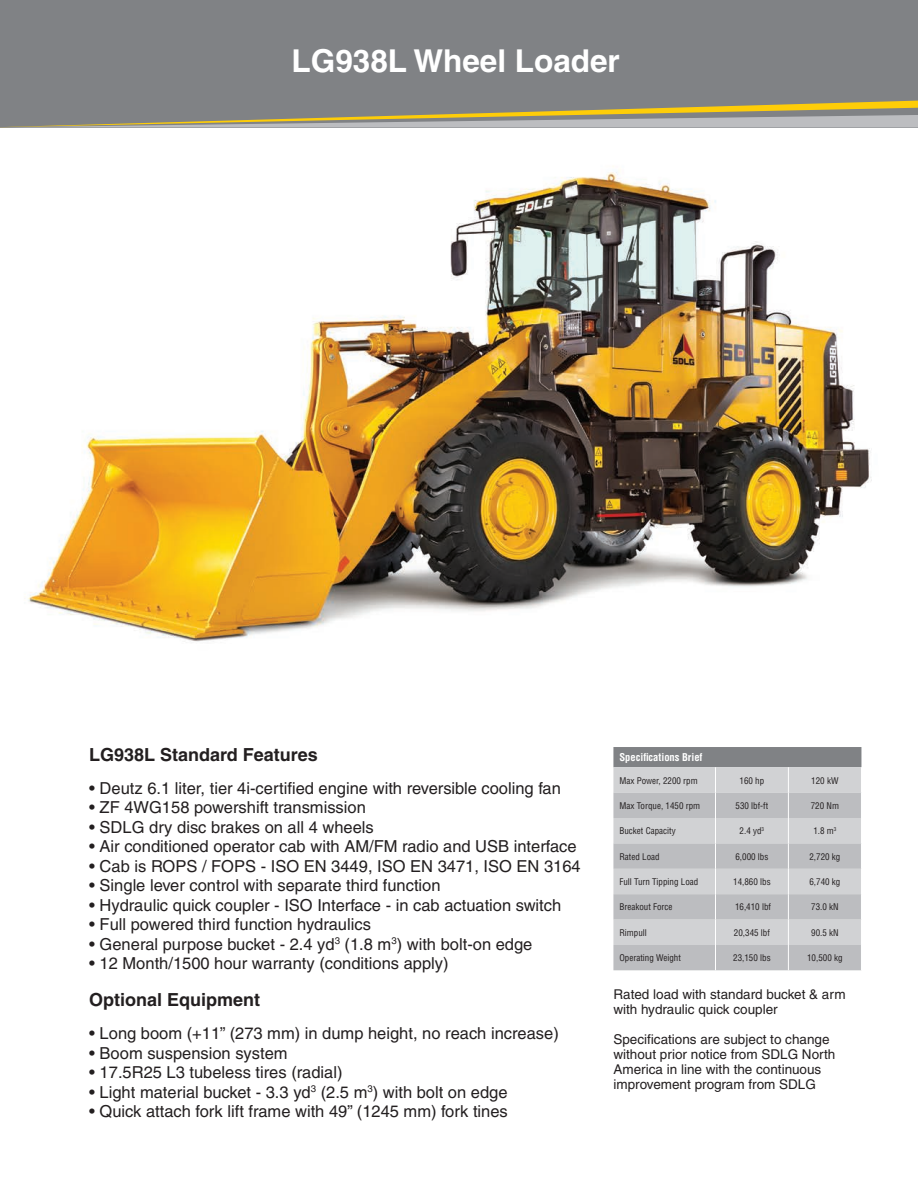
<style>
.page{position:relative;width:918px;height:1188px;background:#fff}
.page>*{position:absolute;margin:0;border:0;box-sizing:border-box;transform-origin:0 0}
.t1{font:700 31.5px "Helvetica";color:#fff}
.t2{font:700 18px "Helvetica";color:#231f20}
.t3{font:16.5px "Helvetica";color:#231f20}
.t4{font:13.5px/15px "Helvetica";color:#231f20}
.t5{font:700 condensed 10.5px "Helvetica";color:#fff}
.t6{font:condensed 9px "Helvetica";color:#231f20}
</style>
<div class="page">
<div style="left:0;top:0;width:918px;height:128px;background:#808285"></div>
<img style="left:28px;top:166px;width:844px;height:476px">
<svg style="left:0;top:101px;width:918px;height:27px"></svg>
<svg style="left:613px;top:747px;width:249px;height:223px;background:#c1c2c4"></svg>
<h1 class="t1" style="left:292px;top:42px;width:330px">LG938L Wheel Loader</h1>
<p class="t2" style="left:89px;top:744px;width:230px">LG938L Standard Features</p>
<p class="t3" style="left:89px;top:779px;width:473px">• Deutz 6.1 liter, tier 4i-certified engine with reversible cooling fan</p>
<p class="t3" style="left:89px;top:798px;width:278px">• ZF 4WG158 powershift transmission</p>
<p class="t3" style="left:89px;top:818px;width:286px">• SDLG dry disc brakes on all 4 wheels</p>
<p class="t3" style="left:89px;top:837px;width:489px">• Air conditioned operator cab with AM/FM radio and USB interface</p>
<p class="t3" style="left:89px;top:857px;width:493px">• Cab is ROPS / FOPS - ISO EN 3449, ISO EN 3471, ISO EN 3164</p>
<p class="t3" style="left:89px;top:876px;width:353px">• Single lever control with separate third function</p>
<p class="t3" style="left:89px;top:896px;width:473px">• Hydraulic quick coupler - ISO Interface - in cab actuation switch</p>
<p class="t3" style="left:89px;top:915px;width:283px">• Full powered third function hydraulics</p>
<p class="t3" style="left:89px;top:935px;width:445px">• General purpose bucket - 2.4 yd<sup>3</sup> (1.8 m<sup>3</sup>) with bolt-on edge</p>
<p class="t3" style="left:89px;top:954px;width:361px">• 12 Month/1500 hour warranty (conditions apply)</p>
<p class="t2" style="left:89px;top:989px;width:173px">Optional Equipment</p>
<p class="t3" style="left:89px;top:1024px;width:471px">• Long boom (+11” (273 mm) in dump height, no reach increase)</p>
<p class="t3" style="left:89px;top:1043px;width:200px">• Boom suspension system</p>
<p class="t3" style="left:89px;top:1063px;width:255px">• 17.5R25 L3 tubeless tires (radial)</p>
<p class="t3" style="left:89px;top:1082px;width:420px">• Light material bucket - 3.3 yd<sup>3</sup> (2.5 m<sup>3</sup>) with bolt on edge</p>
<p class="t3" style="left:89px;top:1102px;width:420px">• Quick attach fork lift frame with 49” (1245 mm) fork tines</p>
<p class="t5" style="left:619px;top:751px;width:85px">Specifications Brief</p>
<p class="t6" style="left:619px;top:775px;width:80px">Max Power, 2200 rpm</p>
<p class="t6" style="left:740px;top:775px;width:26px">160 hp</p>
<p class="t6" style="left:811px;top:775px;width:29px">120 kW</p>
<p class="t6" style="left:619px;top:800px;width:82px">Max Torque, 1450 rpm</p>
<p class="t6" style="left:736px;top:800px;width:34px">530 lbf-ft</p>
<p class="t6" style="left:811px;top:800px;width:30px">720 Nm</p>
<p class="t6" style="left:619px;top:825px;width:58px">Bucket Capacity</p>
<p class="t6" style="left:740px;top:825px;width:26px">2.4 yd<sup>3</sup></p>
<p class="t6" style="left:813px;top:825px;width:25px">1.8 m<sup>3</sup></p>
<p class="t6" style="left:619px;top:851px;width:42px">Rated Load</p>
<p class="t6" style="left:735px;top:851px;width:34px">6,000 lbs</p>
<p class="t6" style="left:809px;top:851px;width:32px">2,720 kg</p>
<p class="t6" style="left:619px;top:876px;width:80px">Full Turn Tipping Load</p>
<p class="t6" style="left:733px;top:876px;width:39px">14,860 lbs</p>
<p class="t6" style="left:809px;top:876px;width:32px">6,740 kg</p>
<p class="t6" style="left:619px;top:902px;width:55px">Breakout Force</p>
<p class="t6" style="left:735px;top:902px;width:37px">16,410 lbf</p>
<p class="t6" style="left:811px;top:902px;width:29px">73.0 kN</p>
<p class="t6" style="left:619px;top:927px;width:29px">Rimpull</p>
<p class="t6" style="left:734px;top:927px;width:37px">20,345 lbf</p>
<p class="t6" style="left:811px;top:927px;width:29px">90.5 kN</p>
<p class="t6" style="left:619px;top:952px;width:63px">Operating Weight</p>
<p class="t6" style="left:733px;top:952px;width:39px">23,150 lbs</p>
<p class="t6" style="left:807px;top:952px;width:37px">10,500 kg</p>
<p class="t4" style="left:613px;top:987px;width:234px">Rated load with standard bucket &amp; arm with hydraulic quick coupler</p>
<p class="t4" style="left:613px;top:1032px;width:224px">Specifications are subject to change without prior notice from SDLG North America in line with the continuous improvement program from SDLG</p>
</div>
